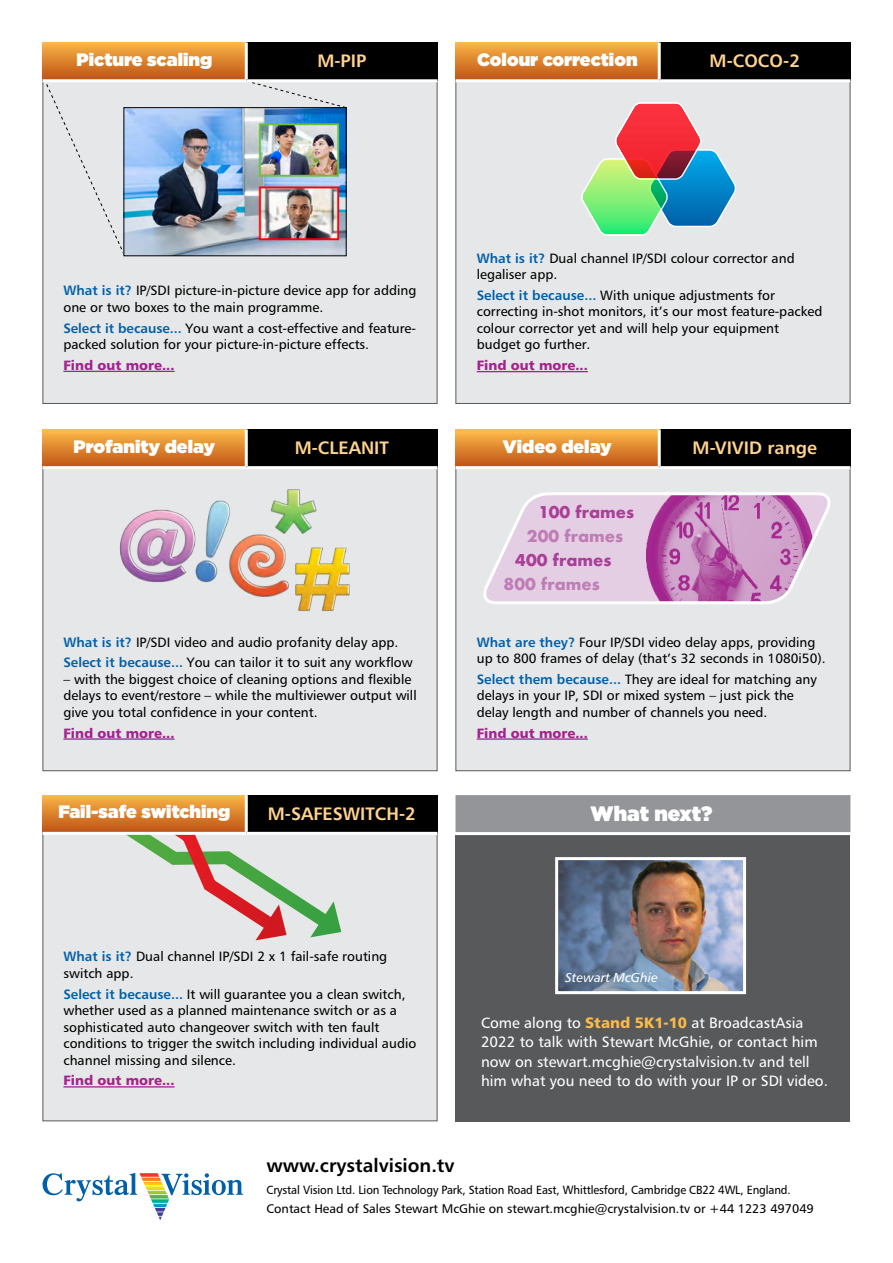
<style>
.page{position:relative;width:893px;height:1263px;background:#fff}
.page>*{position:absolute;margin:0;border:0;box-sizing:border-box;transform-origin:0 0}
.t1{font:900 20.85px "Gotham";letter-spacing:-.005em;color:#fff}
.t2{font:18.9px "Humanist 777 BT Bold B";color:#000}
.t3{font:900 18px "Gotham";color:#fff}
.t4{font:18px "Humanist 777 BT Bold B";color:#ffd390}
.t5{font:700 15.75px "Futura";color:#a93f97}
.t6{font:700 15.75px "Futura";color:#bf7cb5}
.t7{font:15px/19.5px "Humanist 777 BT Roman B";color:#fff}
.t8{font:13.5px/16.5px "Humanist 777 BT Roman B";color:#000}
.t9{font:13.5px "Humanist 777 BT Black B";color:#a3238f}
.t10{font:12.9px "Humanist 777 BT Italic B";color:#fff}
.t11{font:12.6px "Humanist 777 BT Roman B";color:#000}
.t12{font:12px "Humanist 777 BT Roman B";letter-spacing:-.01em;color:#000;scale:.95 1}
.s1{font-family:"Humanist 777 BT Bold B";color:#0060a9}
.s2{font-family:"Humanist 777 BT Black B";color:#fdba4a}
</style>
<div class="page">
<svg style="left:43px;top:1173px;width:200px;height:47px"></svg>
<div style="left:455px;top:59px;width:395px;height:345px;background:#e6e7e8;border:1px solid #58595b"></div>
<div style="left:43px;top:59px;width:394px;height:345px;background:#e6e7e8;border:1px solid #58595b"></div>
<hr style="left:63px;top:371px;width:112px;height:1px;background:#a3238f">
<hr style="left:477px;top:371px;width:111px;height:1px;background:#a3238f">
<svg style="left:581px;top:102px;width:155px;height:134px"></svg>
<svg style="left:248px;top:82px;width:99px;height:26px"></svg>
<svg style="left:43px;top:82px;width:81px;height:174px"></svg>
<img style="left:126px;top:109px;width:218px;height:145px">
<div style="left:124px;top:107px;width:222px;height:149px;border:1px solid #000"></div>
<svg style="left:43px;top:43px;width:202px;height:36px;background:#dc832e"></svg>
<div style="left:246px;top:43px;width:191px;height:38px;background:#000"></div>
<hr style="left:245px;top:43px;width:3px;height:36px;background:#fff">
<hr style="left:43px;top:79px;width:203px;height:3px;background:#fff">
<hr style="left:246px;top:79px;width:191px;height:3px;background:#fff">
<svg style="left:455px;top:43px;width:203px;height:36px;background:#dc842e"></svg>
<div style="left:659px;top:43px;width:191px;height:38px;background:#000"></div>
<hr style="left:658px;top:43px;width:3px;height:36px;background:#fff">
<hr style="left:455px;top:79px;width:204px;height:3px;background:#fff">
<hr style="left:659px;top:79px;width:191px;height:3px;background:#fff">
<div style="left:455px;top:445px;width:395px;height:326px;background:#e6e7e8;border:1px solid #58595b"></div>
<div style="left:43px;top:445px;width:394px;height:326px;background:#e6e7e8;border:1px solid #58595b"></div>
<div style="left:43px;top:429px;width:203px;height:39px;background:linear-gradient(to bottom,#febc4b,#bd5114)"></div>
<div style="left:246px;top:429px;width:191px;height:39px;background:#000"></div>
<hr style="left:245px;top:429px;width:3px;height:37px;background:#fff">
<hr style="left:43px;top:466px;width:203px;height:3px;background:#fff">
<hr style="left:246px;top:466px;width:191px;height:3px;background:#fff">
<div style="left:455px;top:429px;width:204px;height:39px;background:linear-gradient(to bottom,#ffbe4c,#bd5014)"></div>
<div style="left:659px;top:429px;width:191px;height:39px;background:#000"></div>
<hr style="left:658px;top:429px;width:3px;height:37px;background:#fff">
<hr style="left:455px;top:466px;width:204px;height:3px;background:#fff">
<hr style="left:659px;top:466px;width:191px;height:3px;background:#fff">
<hr style="left:63px;top:738px;width:112px;height:2px;background:#a3238f">
<svg style="left:483px;top:492px;width:348px;height:112px;background:#d7b1d3"></svg>
<hr style="left:477px;top:738px;width:111px;height:2px;background:#a3238f">
<div style="left:43px;top:813px;width:394px;height:308px;background:#e6e7e8;border:1px solid #58595b"></div>
<hr style="left:63px;top:1086px;width:112px;height:1px;background:#a3238f">
<svg style="left:126px;top:835px;width:216px;height:106px"></svg>
<svg style="left:43px;top:795px;width:202px;height:37px;background:#dd852f"></svg>
<div style="left:246px;top:795px;width:191px;height:38px;background:#000"></div>
<hr style="left:245px;top:795px;width:3px;height:37px;background:#fff">
<hr style="left:43px;top:832px;width:203px;height:3px;background:#fff">
<hr style="left:246px;top:832px;width:191px;height:3px;background:#fff">
<div style="left:455px;top:795px;width:395px;height:326px;background:#58595b"></div>
<img style="left:119px;top:489px;width:231px;height:122px">
<svg style="left:455px;top:795px;width:396px;height:41px;background:#9a9c9e"></svg>
<img style="left:555px;top:857px;width:192px;height:138px">
<h3 class="t3" style="left:77px;top:47px;width:137px">Picture scaling</h3>
<h3 class="t4" style="left:317px;top:50px;width:50px">M-PIP</h3>
<h3 class="t3" style="left:477px;top:47px;width:162px">Colour correction</h3>
<h3 class="t4" style="left:710px;top:50px;width:92px">M-COCO-2</h3>
<p class="t8" style="left:63px;top:282px;width:354px"><span class="s1">What is it?</span> IP/SDI picture-in-picture device app for adding one or two boxes to the main programme.</p>
<p class="t8" style="left:63px;top:319px;width:354px"><span class="s1">Select it because...</span> You want a cost-effective and feature&shy;packed solution for your picture-in-picture effects.</p>
<p class="t9" style="left:63px;top:357px;width:113px">Find out more...</p>
<p class="t8" style="left:477px;top:249px;width:319px"><span class="s1">What is it?</span> Dual channel IP/SDI colour corrector and legaliser app.</p>
<p class="t8" style="left:477px;top:287px;width:347px"><span class="s1">Select it because...</span> With unique adjustments for correcting in-shot monitors, it’s our most feature-packed colour corrector yet and will help your equipment budget go further.</p>
<p class="t9" style="left:477px;top:357px;width:113px">Find out more...</p>
<h3 class="t3" style="left:74px;top:433px;width:143px">Profanity delay</h3>
<h3 class="t4" style="left:295px;top:437px;width:96px">M-CLEANIT</h3>
<h3 class="t3" style="left:503px;top:433px;width:110px">Video delay</h3>
<h3 class="t4" style="left:693px;top:437px;width:126px">M-VIVID range</h3>
<p class="t8" style="left:63px;top:631px;width:351px;line-height:20.7px"><span class="s1">What is it?</span> IP/SDI video and audio profanity delay app.<br><span class="s1">Select it because...</span> You can tailor it to suit any workflow</p>
<p class="t8" style="left:63px;top:671px;width:355px">– with the biggest choice of cleaning options and flexible delays to event/restore – while the multiviewer output will give you total confidence in your content.</p>
<p class="t9" style="left:63px;top:724px;width:113px">Find out more...</p>
<h3 class="t3" style="left:58px;top:799px;width:173px">Fail-safe switching</h3>
<h3 class="t4" style="left:268px;top:802px;width:149px">M-SAFESWITCH-2</h3>
<p class="t5" style="left:539px;top:500px;width:97px">100 frames</p>
<p class="t5" style="left:515px;top:548px;width:98px">400 frames</p>
<p class="t6" style="left:504px;top:572px;width:98px">800 frames</p>
<p class="t6" style="left:527px;top:524px;width:98px">200 frames</p>
<p class="t8" style="left:477px;top:633px;width:350px"><span class="s1">What are they?</span> Four IP/SDI video delay apps, providing up to 800 frames of delay (that’s 32 seconds in 1080i50).</p>
<p class="t8" style="left:477px;top:671px;width:342px"><span class="s1">Select them because...</span> They are ideal for matching any delays in your IP, SDI or mixed system – just pick the delay length and number of channels you need.</p>
<p class="t9" style="left:477px;top:724px;width:113px">Find out more...</p>
<h1 class="t1" style="left:591px;top:798px;width:123px">What next?</h1>
<p class="t8" style="left:63px;top:948px;width:325px"><span class="s1">What is it?</span> Dual channel IP/SDI 2 x 1 fail-safe routing switch app.</p>
<p class="t8" style="left:63px;top:985px;width:354px"><span class="s1">Select it because...</span> It will guarantee you a clean switch, whether used as a planned maintenance switch or as a sophisticated auto changeover switch with ten fault conditions to trigger the switch including individual audio channel missing and silence.</p>
<p class="t9" style="left:63px;top:1072px;width:113px">Find out more...</p>
<p class="t10" style="left:565px;top:969px;width:94px">Stewart McGhie</p>
<p class="t7" style="left:481px;top:1012px;width:348px">Come along to <span class="s2">Stand 5K1-10</span> at BroadcastAsia 2022 to talk with Stewart McGhie, or contact him now on stewart.mcghie@crystalvision.tv and tell him what you need to do with your IP or SDI video.</p>
<h2 class="t2" style="left:267px;top:1153px;width:190px">www.crystalvision.tv</h2>
<p class="t12" style="left:267px;top:1182px;width:553px">Crystal Vision Ltd. Lion Technology Park, Station Road East, Whittlesford, Cambridge CB22 4WL, England.</p>
<p class="t11" style="left:267px;top:1201px;width:549px">Contact Head of Sales Stewart McGhie on stewart.mcghie@crystalvision.tv or +44 1223 497049</p>
</div>
